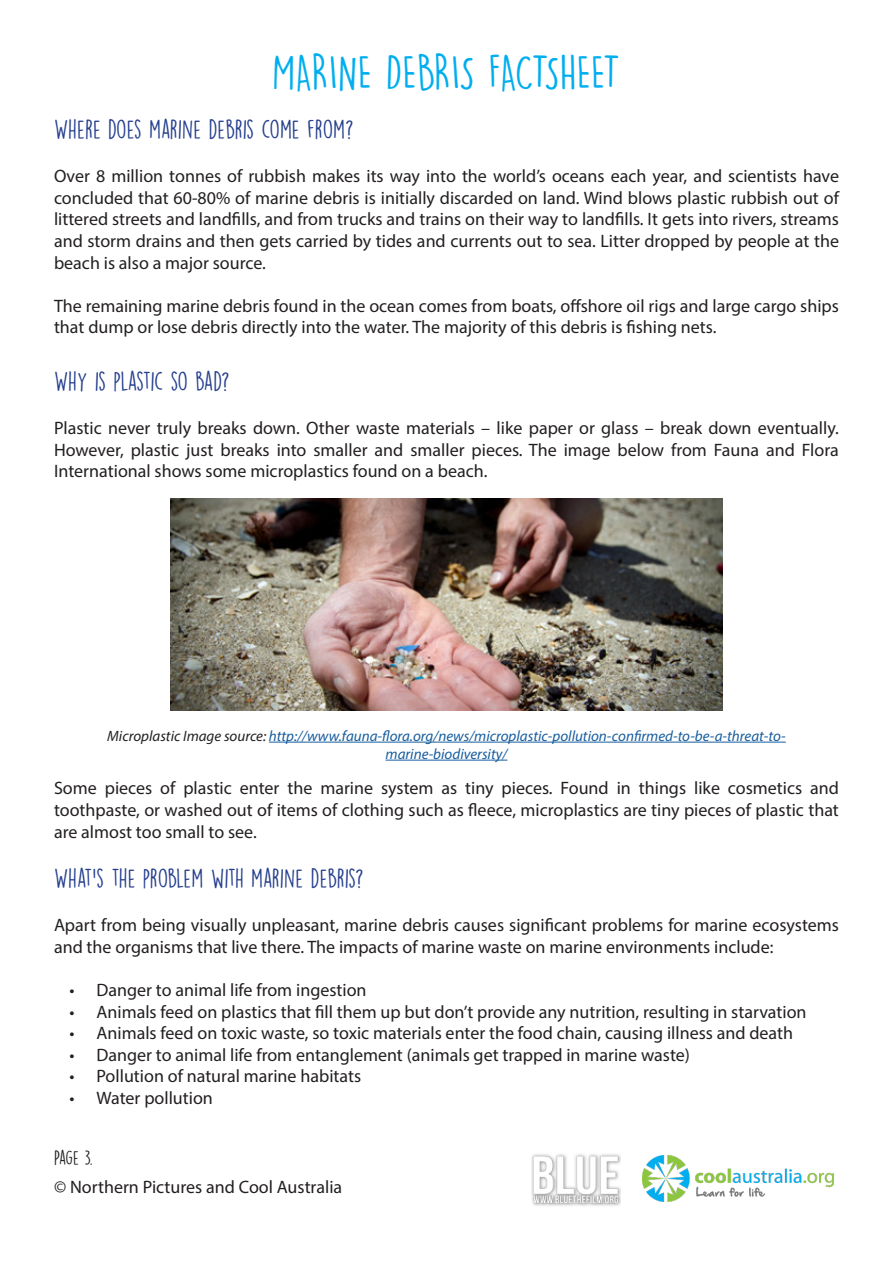
<style>
.page{position:relative;width:893px;height:1263px;background:#fff}
.page>*{position:absolute;margin:0;border:0;box-sizing:border-box;transform-origin:0 0}
.t1{font:45px "DK Lemon Yellow Sun";color:#00aeef}
.t2{font:24px "DK Lemon Yellow Sun";color:#253f8e}
.t3{font:24px "DK Lemon Yellow Sun";letter-spacing:-.04em;color:#253f8e}
.t4{font:18px/21.6px "Myriad Pro";color:#231f20;text-align:justify}
.t5{font:18px "DK Lemon Yellow Sun";color:#231f20}
.t6{font:italic 15px "Myriad Pro";color:#175d9e}
.s1{color:#231f20}
</style>
<div class="page">
<img style="left:643px;top:1156px;width:191px;height:45px">
<img style="left:531px;top:1154px;width:89px;height:52px">
<hr style="left:269px;top:742px;width:517px;height:1px;background:#175d9e">
<hr style="left:386px;top:760px;width:121px;height:1px;background:#175d9e">
<img style="left:170px;top:498px;width:553px;height:213px">
<p class="t1" style="left:272px;top:46px;width:350px">MARINE DEBRIS FACTSHEET</p>
<p class="t2" style="left:54px;top:115px;width:301px">WHERE DOES MARINE DEBRIS COME FROM?</p>
<p class="t4" style="left:54px;top:165px;width:786px">Over 8 million tonnes of rubbish makes its way into the world’s oceans each year, and scientists have concluded that 60-80% of marine debris is initially discarded on land. Wind blows plastic rubbish out of littered streets and landfills, and from trucks and trains on their way to landfills. It gets into rivers, streams and storm drains and then gets carried by tides and currents out to sea. Litter dropped by people at the beach is also a major source.</p>
<p class="t4" style="left:54px;top:295px;width:786px">The remaining marine debris found in the ocean comes from boats, offshore oil rigs and large cargo ships that dump or lose debris directly into the water. The majority of this debris is fishing nets.</p>
<p class="t3" style="left:54px;top:367px;width:177px">WHY IS PLASTIC SO BAD?</p>
<p class="t4" style="left:54px;top:417px;width:786px">Plastic never truly breaks down. Other waste materials – like paper or glass – break down eventually.<br>However, plastic just breaks into smaller and smaller pieces. The image below from Fauna and Flora International shows some microplastics found on a beach.</p>
<p class="t6" style="left:107px;top:726px;width:680px"><span class="s1">Microplastic Image source:</span> http://www.fauna-flora.org/news/microplastic-pollution-confirmed-to-be-a-threat-to-</p>
<p class="t6" style="left:386px;top:744px;width:123px">marine-biodiversity/</p>
<p class="t4" style="left:54px;top:777px;width:786px">Some pieces of plastic enter the marine system as tiny pieces. Found in things like cosmetics and toothpaste, or washed out of items of clothing such as fleece, microplastics are tiny pieces of plastic that are almost too small to see.</p>
<p class="t2" style="left:54px;top:863px;width:311px">WHAT’S THE PROBLEM WITH MARINE DEBRIS?</p>
<p class="t4" style="left:54px;top:914px;width:786px">Apart from being visually unpleasant, marine debris causes significant problems for marine ecosystems and the organisms that live there. The impacts of marine waste on marine environments include:</p>
<p class="t4" style="left:70px;top:979px;width:299px">• Danger to animal life from ingestion</p>
<p class="t4" style="left:70px;top:1000px;width:739px">• Animals feed on plastics that fill them up but don’t provide any nutrition, resulting in starvation</p>
<p class="t4" style="left:70px;top:1022px;width:725px">• Animals feed on toxic waste, so toxic materials enter the food chain, causing illness and death</p>
<p class="t4" style="left:70px;top:1044px;width:622px">• Danger to animal life from entanglement (animals get trapped in marine waste)</p>
<p class="t4" style="left:70px;top:1065px;width:293px">• Pollution of natural marine habitats</p>
<p class="t4" style="left:70px;top:1087px;width:145px">• Water pollution</p>
<p class="t5" style="left:54px;top:1147px;width:41px">PAGE 3.</p>
<p class="t4" style="left:54px;top:1176px;width:290px">© Northern Pictures and Cool Australia</p>
</div>
